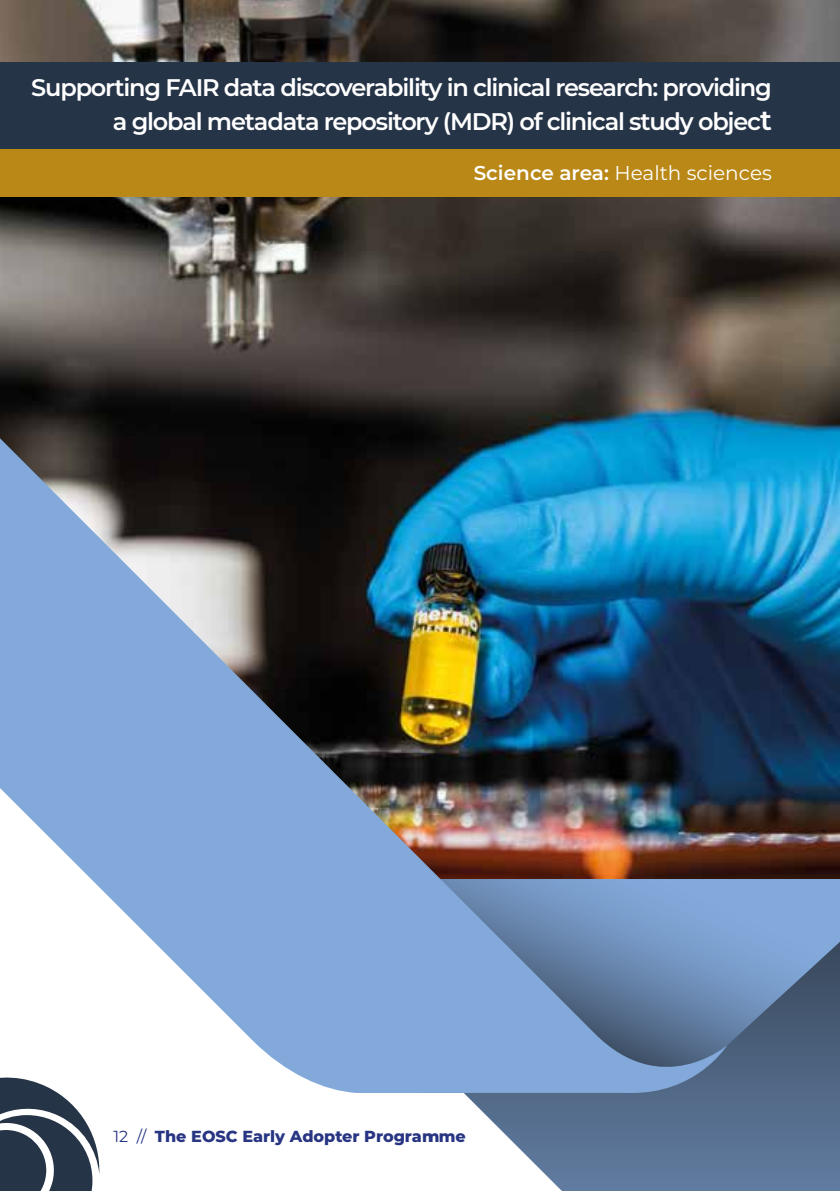
<style>
.page{position:relative;width:840px;height:1191px;background:#fff}
.page>*{position:absolute;margin:0;border:0;box-sizing:border-box;transform-origin:0 0}
.t1{font:600 24px/34px "Montserrat";letter-spacing:-.05em;color:#fff;text-align:right}
.t2{font:20px "Montserrat";color:#fff}
.t3{font:800 16px "Montserrat";color:#283583}
.s1{font-size:28px}
.s2{font-weight:600}
.s3{font-weight:400}
</style>
<div class="page">
<svg style="left:0;top:1100px;width:100px;height:91px"></svg>
<img style="left:0;top:0;width:839px;height:879px">
<div style="left:0;top:110px;width:839px;height:86px;background:#b98816"></div>
<svg style="left:471px;top:1093px;width:368px;height:98px;background:#6e84a1"></svg>
<svg style="left:726px;top:879px;width:113px;height:214px;background:#6582a8"></svg>
<img style="left:0;top:367px;width:726px;height:733px">
<div style="left:0;top:62px;width:839px;height:87px;background:#263448"></div>
<p class="t1" style="left:31px;top:69px;width:741px">Supporting FAIR data discoverability in clinical research: providing a global metadata repository (MDR) of clinical study objec<span class="s1">t</span></p>
<p class="t2" style="left:473px;top:159px;width:299px"><span class="s2">Science area:</span> Health sciences</p>
<p class="t3" style="left:113px;top:1124px;width:354px"><span class="s3">12 //</span> The EOSC Early Adopter Programme</p>
</div>
